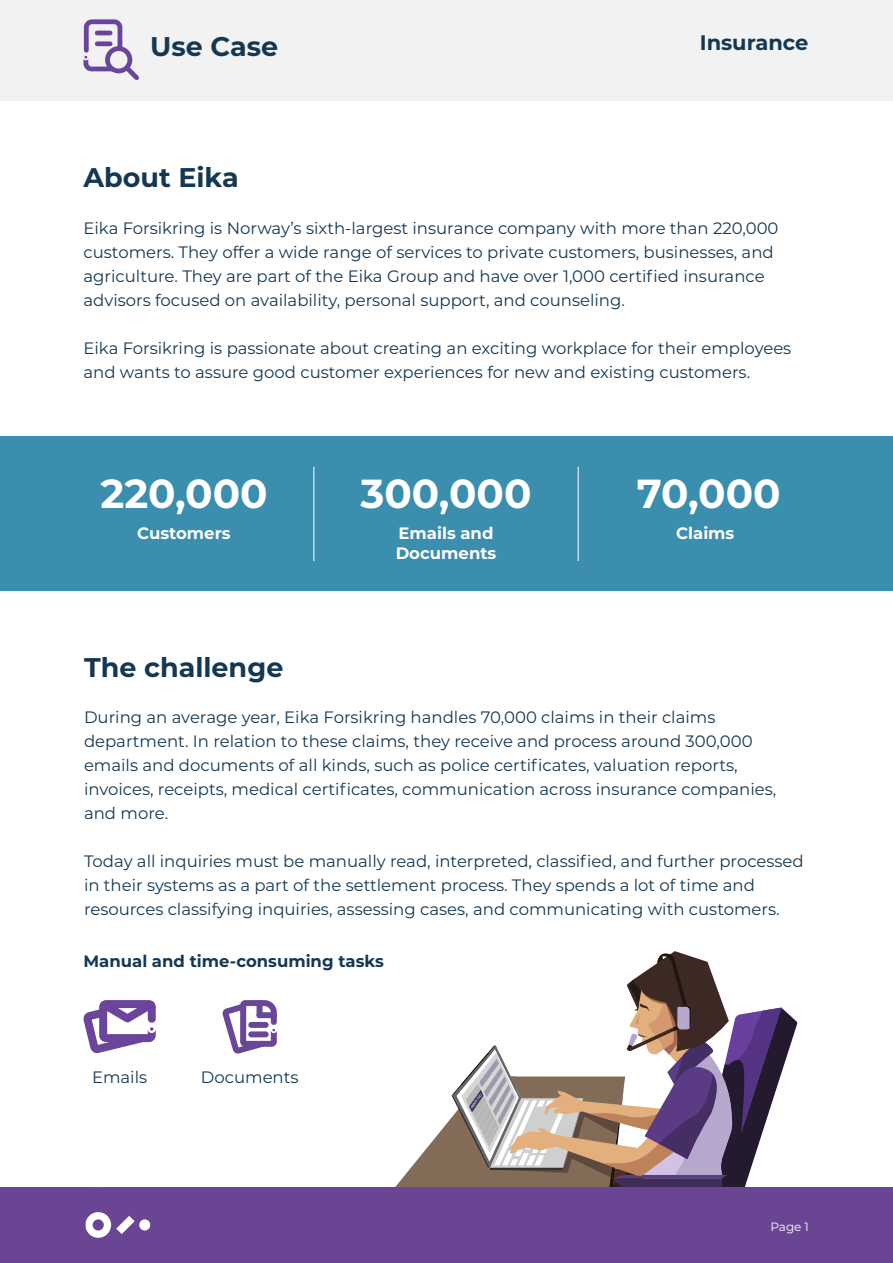
<style>
.page{position:relative;width:893px;height:1263px;background:#fff}
.page>*{position:absolute;margin:0;border:0;box-sizing:border-box;transform-origin:0 0}
.t1{font:700 40.5px "Montserrat";color:#fff}
.t2{font:700 27px "Montserrat";color:#143854}
.t3{font:700 21px "Montserrat";letter-spacing:-.005em;color:#143854}
.t4{font:16.5px/24px "Montserrat";color:#143854}
.t5{font:700 16.5px/19.8px "Montserrat";color:#fff}
.t6{font:700 16.5px "Montserrat";color:#143854}
.t7{font:12px "Montserrat";color:#fff}
</style>
<div class="page">
<svg style="left:395px;top:951px;width:402px;height:236px"></svg>
<img style="left:461px;top:1053px;width:56px;height:99px">
<img style="left:494px;top:1102px;width:23px;height:50px">
<img style="left:497px;top:1053px;width:20px;height:40px">
<img style="left:461px;top:1053px;width:31px;height:37px">
<img style="left:461px;top:1105px;width:24px;height:47px">
<img style="left:500px;top:1117px;width:17px;height:35px">
<img style="left:508px;top:1134px;width:9px;height:18px">
<img style="left:509px;top:1138px;width:8px;height:14px">
<div style="left:0;top:0;width:893px;height:100px;background:#f2f2f2"></div>
<svg style="left:83px;top:19px;width:56px;height:61px"></svg>
<hr style="left:97px;top:31px;width:13px;height:4px;background:#69459c">
<div style="left:97px;top:41px;width:13px;height:5px;background:#69459c"></div>
<div style="left:0;top:437px;width:893px;height:154px;background:#3c8eae"></div>
<hr style="left:578px;top:467px;width:1px;height:94px;background:#fff">
<hr style="left:313px;top:467px;width:1px;height:94px;background:#fff">
<svg style="left:83px;top:1000px;width:73px;height:53px"></svg>
<svg style="left:222px;top:1000px;width:55px;height:53px"></svg>
<div style="left:0;top:1187px;width:893px;height:76px;background:#694594"></div>
<div style="left:139px;top:1219px;width:11px;height:11px;background:#fff;border-radius:50%"></div>
<svg style="left:85px;top:1212px;width:50px;height:26px"></svg>
<h2 class="t2" style="left:150px;top:27px;width:130px">Use Case</h2>
<h2 class="t2" style="left:83px;top:158px;width:157px">About Eika</h2>
<p class="t3" style="left:700px;top:28px;width:110px">Insurance</p>
<p class="t4" style="left:83px;top:215px;width:697px">Eika Forsikring is Norway’s sixth-largest insurance company with more than 220,000 customers. They offer a wide range of services to private customers, businesses, and agriculture. They are part of the Eika Group and have over 1,000 certified insurance advisors focused on availability, personal support, and counseling.</p>
<p class="t4" style="left:83px;top:335px;width:709px">Eika Forsikring is passionate about creating an exciting workplace for their employees and wants to assure good customer experiences for new and existing customers.</p>
<h1 class="t1" style="left:101px;top:464px;width:169px">220,000</h1>
<p class="t5" style="left:137px;top:523px;width:95px">Customers</p>
<h2 class="t2" style="left:84px;top:648px;width:201px">The challenge</h2>
<h1 class="t1" style="left:360px;top:464px;width:173px">300,000</h1>
<p class="t5" style="left:396px;top:523px;width:102px">Emails and<br>Documents</p>
<h1 class="t1" style="left:637px;top:464px;width:145px">70,000</h1>
<p class="t5" style="left:676px;top:523px;width:60px">Claims</p>
<p class="t4" style="left:84px;top:705px;width:694px">During an average year, Eika Forsikring handles 70,000 claims in their claims department. In relation to these claims, they receive and process around 300,000 emails and documents of all kinds, such as police certificates, valuation reports, invoices, receipts, medical certificates, communication across insurance companies, and more.</p>
<p class="t4" style="left:84px;top:849px;width:721px">Today all inquiries must be manually read, interpreted, classified, and further processed in their systems as a part of the settlement process. They spends a lot of time and resources classifying inquiries, assessing cases, and communicating with customers.</p>
<p class="t6" style="left:83px;top:949px;width:302px">Manual and time-consuming tasks</p>
<p class="t4" style="left:92px;top:1065px;width:57px">Emails</p>
<p class="t4" style="left:201px;top:1065px;width:99px">Documents</p>
<p class="t7" style="left:770px;top:1218px;width:40px">Page 1</p>
</div>
